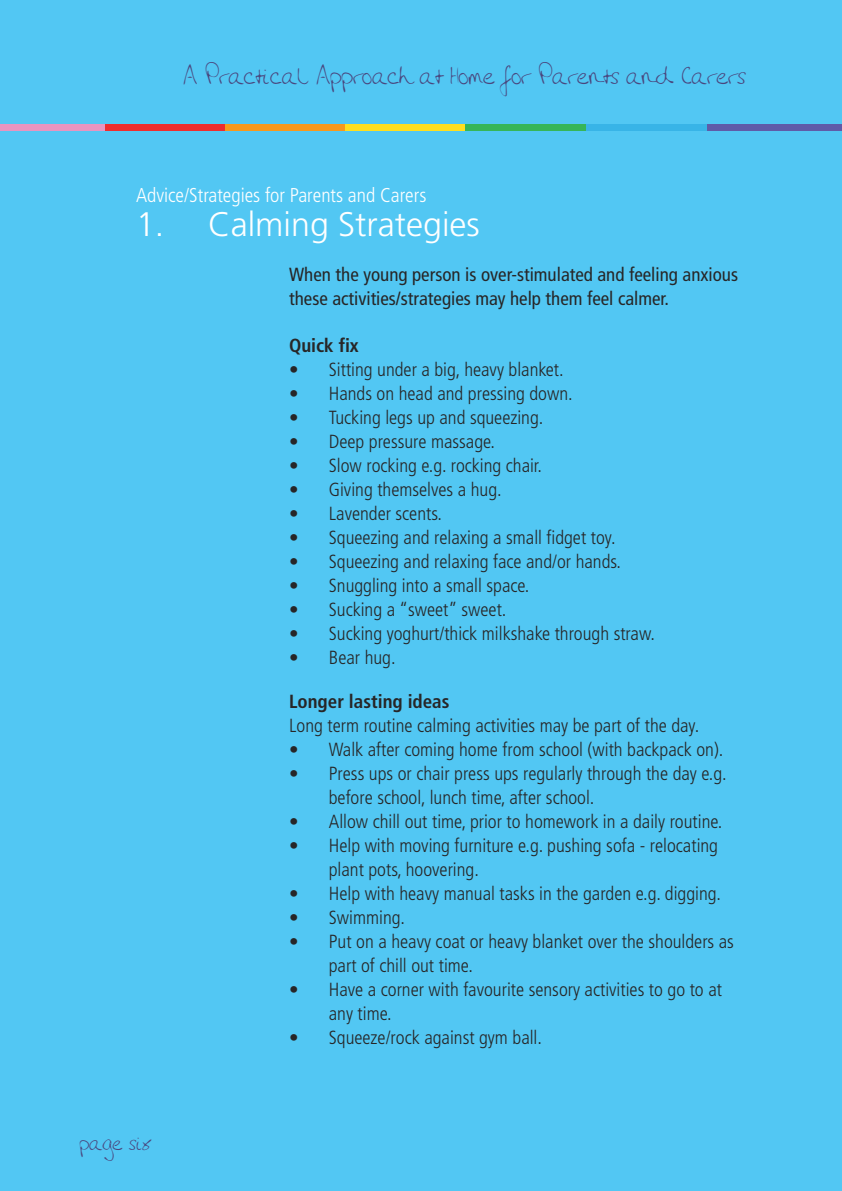
<style>
.page{position:relative;width:842px;height:1191px;background:#52c7f3}
.page>*{position:absolute;margin:0;border:0;box-sizing:border-box;transform-origin:0 0}
.t1{font:300 34px "Frutiger LT";color:#fff}
.t2{font:26.8px "Amandas Hand";color:#4a467e}
.t3{font:23px "Amandas Hand";color:#4a467e}
.t4{font:300 condensed 20px "Frutiger LT";color:#fff}
.t5{font:300 condensed 19px/24px "Frutiger LT";color:#272627}
.t6{font:condensed 19px/24px "Frutiger LT";color:#272627}
.t7{font:700 condensed 19px "Frutiger LT";color:#272627}
</style>
<div class="page">
<div style="left:705px;top:125px;width:137px;height:5px;background:#5f5ba8"></div>
<div style="left:0;top:125px;width:105px;height:5px;background:#e895c0"></div>
<div style="left:105px;top:125px;width:120px;height:5px;background:#ee2d2e"></div>
<div style="left:225px;top:125px;width:120px;height:5px;background:#f7981d"></div>
<div style="left:345px;top:125px;width:121px;height:5px;background:#ffde1f"></div>
<div style="left:466px;top:125px;width:120px;height:5px;background:#36b558"></div>
<div style="left:586px;top:125px;width:120px;height:5px;background:#38b4e7"></div>
<h2 class="t2" style="left:183px;top:66px;width:564px">A Practical Approach at Home for Parents and Carers</h2>
<p class="t4" style="left:136px;top:187px;width:292px">Advice/Strategies for Parents and Carers</p>
<h1 class="t1" style="left:136px;top:211px;width:345px">1. Calming Strategies</h1>
<p class="t3" style="left:79px;top:1135px;width:72px">page six</p>
<p class="t6" style="left:289px;top:264px;width:450px">When the young person is over-stimulated and feeling anxious these activities/strategies may help them feel calmer.</p>
<p class="t7" style="left:289px;top:337px;width:71px">Quick fix</p>
<p class="t5" style="left:289px;top:358px;width:276px">• Sitting under a big, heavy blanket.</p>
<p class="t5" style="left:289px;top:382px;width:285px">• Hands on head and pressing down.</p>
<p class="t5" style="left:289px;top:406px;width:256px">• Tucking legs up and squeezing.</p>
<p class="t5" style="left:289px;top:430px;width:207px">• Deep pressure massage.</p>
<p class="t5" style="left:289px;top:454px;width:254px">• Slow rocking e.g. rocking chair.</p>
<p class="t5" style="left:289px;top:478px;width:214px">• Giving themselves a hug.</p>
<p class="t5" style="left:289px;top:502px;width:154px">• Lavender scents.</p>
<p class="t5" style="left:289px;top:526px;width:328px">• Squeezing and relaxing a small fidget toy.</p>
<p class="t5" style="left:289px;top:550px;width:333px">• Squeezing and relaxing face and/or hands.</p>
<p class="t5" style="left:289px;top:574px;width:242px">• Snuggling into a small space.</p>
<p class="t5" style="left:289px;top:598px;width:219px">• Sucking a “sweet” sweet.</p>
<p class="t5" style="left:289px;top:622px;width:367px">• Sucking yoghurt/thick milkshake through straw.</p>
<p class="t5" style="left:289px;top:646px;width:108px">• Bear hug.</p>
<p class="t7" style="left:289px;top:693px;width:162px">Longer lasting ideas</p>
<p class="t5" style="left:289px;top:714px;width:412px">Long term routine calming activities may be part of the day.</p>
<p class="t5" style="left:289px;top:738px;width:436px">• Walk after coming home from school (with backpack on).</p>
<p class="t5" style="left:329px;top:762px;width:399px;text-indent:-40px">• Press ups or chair press ups regularly through the day e.g. before school, lunch time, after school.</p>
<p class="t5" style="left:289px;top:810px;width:435px">• Allow chill out time, prior to homework in a daily routine.</p>
<p class="t5" style="left:329px;top:834px;width:391px;text-indent:-40px">• Help with moving furniture e.g. pushing sofa - relocating plant pots, hoovering.</p>
<p class="t5" style="left:289px;top:882px;width:433px">• Help with heavy manual tasks in the garden e.g. digging.</p>
<p class="t5" style="left:289px;top:906px;width:117px">• Swimming.</p>
<p class="t5" style="left:329px;top:930px;width:407px;text-indent:-40px">• Put on a heavy coat or heavy blanket over the shoulders as part of chill out time.</p>
<p class="t5" style="left:329px;top:978px;width:395px;text-indent:-40px">• Have a corner with favourite sensory activities to go to at any time.</p>
<p class="t5" style="left:289px;top:1026px;width:254px">• Squeeze/rock against gym ball.</p>
</div>
